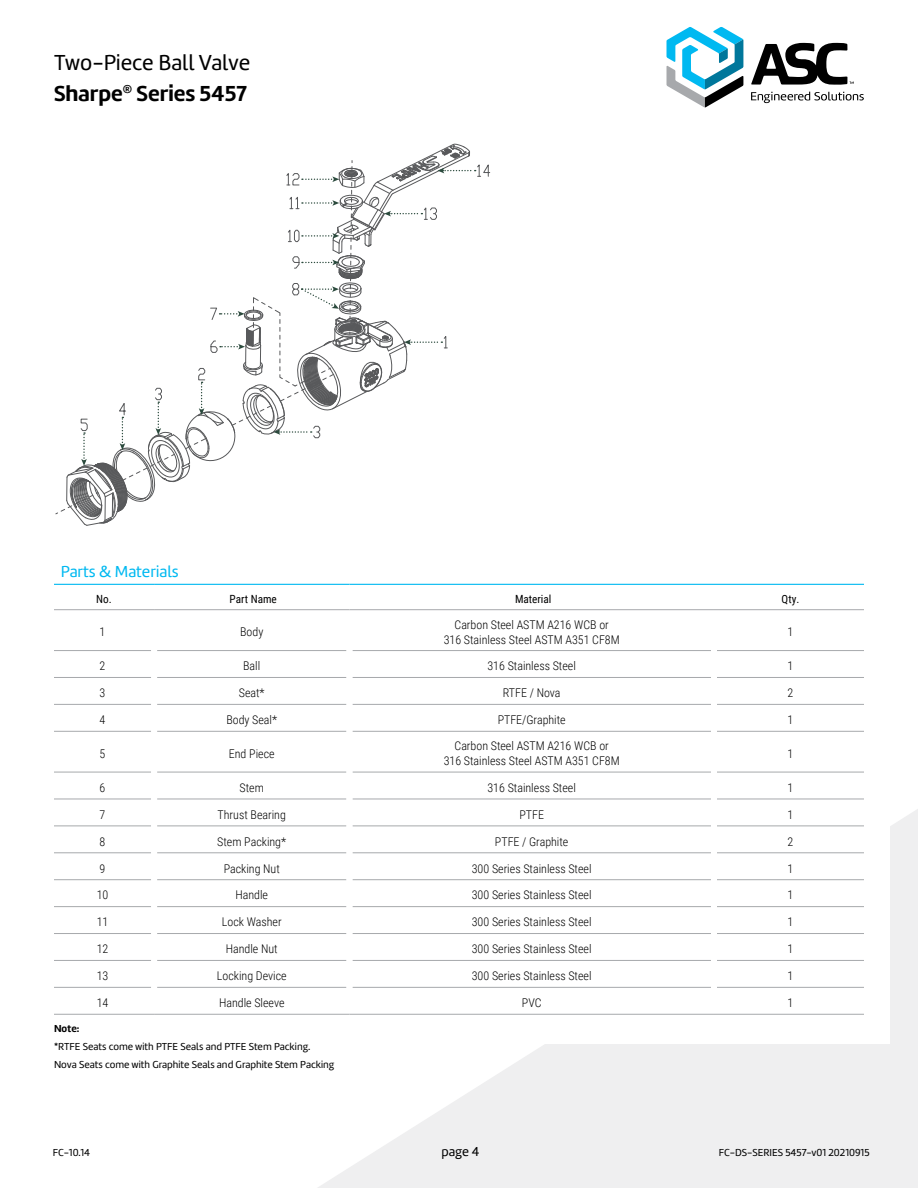
<style>
.page{position:relative;width:918px;height:1188px;background:#fff}
.page>*{position:absolute;margin:0;border:0;box-sizing:border-box;transform-origin:0 0}
.t1{font:22.5px/30.8px "Marine";color:#000}
.t2{font:16.5px "Marine";color:#00b9f1}
.t3{font:13.5px "Marine";color:#000}
.t4{font:300 12px/15px "Roboto Condensed";color:#000;text-align:center}
.t5{font:11.25px "Roboto Condensed";color:#000}
.t6{font:10.5px/18px "Marine";color:#000}
.t7{font:700 10.5px "Marine";color:#000}
.s1{font-weight:700}
</style>
<div class="page">
<svg style="left:295px;top:809px;width:623px;height:379px;fill:#efeff0"></svg>
<svg style="left:751px;top:43px;width:113px;height:60px"></svg>
<svg style="left:667px;top:27px;width:76px;height:80px"></svg>
<div style="left:473px;top:765px;width:417px;height:279px;background:#fff"></div>
<hr style="left:54px;top:677px;width:97px;height:1px;background:#a7a9ac">
<hr style="left:157px;top:677px;width:189px;height:1px;background:#a7a9ac">
<hr style="left:352px;top:677px;width:359px;height:1px;background:#a7a9ac">
<hr style="left:717px;top:677px;width:147px;height:1px;background:#a7a9ac">
<hr style="left:54px;top:704px;width:97px;height:1px;background:#a7a9ac">
<hr style="left:157px;top:704px;width:189px;height:1px;background:#a7a9ac">
<hr style="left:352px;top:704px;width:359px;height:1px;background:#a7a9ac">
<hr style="left:717px;top:704px;width:147px;height:1px;background:#a7a9ac">
<hr style="left:54px;top:731px;width:97px;height:1px;background:#a7a9ac">
<hr style="left:157px;top:731px;width:189px;height:1px;background:#a7a9ac">
<hr style="left:352px;top:731px;width:359px;height:1px;background:#a7a9ac">
<hr style="left:717px;top:731px;width:147px;height:1px;background:#a7a9ac">
<hr style="left:54px;top:772px;width:97px;height:1px;background:#a7a9ac">
<hr style="left:157px;top:772px;width:189px;height:1px;background:#a7a9ac">
<hr style="left:352px;top:772px;width:359px;height:1px;background:#a7a9ac">
<hr style="left:717px;top:772px;width:147px;height:1px;background:#a7a9ac">
<hr style="left:54px;top:799px;width:97px;height:1px;background:#a7a9ac">
<hr style="left:157px;top:799px;width:189px;height:1px;background:#a7a9ac">
<hr style="left:352px;top:799px;width:359px;height:1px;background:#a7a9ac">
<hr style="left:717px;top:799px;width:147px;height:1px;background:#a7a9ac">
<hr style="left:54px;top:826px;width:97px;height:1px;background:#a7a9ac">
<hr style="left:157px;top:826px;width:189px;height:1px;background:#a7a9ac">
<hr style="left:352px;top:826px;width:359px;height:1px;background:#a7a9ac">
<hr style="left:717px;top:826px;width:147px;height:1px;background:#a7a9ac">
<hr style="left:54px;top:853px;width:97px;height:1px;background:#a7a9ac">
<hr style="left:157px;top:853px;width:189px;height:1px;background:#a7a9ac">
<hr style="left:352px;top:853px;width:359px;height:1px;background:#a7a9ac">
<hr style="left:717px;top:853px;width:147px;height:1px;background:#a7a9ac">
<hr style="left:54px;top:879px;width:97px;height:1px;background:#a7a9ac">
<hr style="left:157px;top:879px;width:189px;height:1px;background:#a7a9ac">
<hr style="left:352px;top:879px;width:359px;height:1px;background:#a7a9ac">
<hr style="left:717px;top:879px;width:147px;height:1px;background:#a7a9ac">
<hr style="left:54px;top:584px;width:100px;height:1px;background:#00b9f1">
<hr style="left:154px;top:584px;width:195px;height:1px;background:#00b9f1">
<hr style="left:349px;top:584px;width:365px;height:1px;background:#00b9f1">
<hr style="left:714px;top:584px;width:150px;height:1px;background:#00b9f1">
<hr style="left:54px;top:906px;width:97px;height:1px;background:#a7a9ac">
<hr style="left:157px;top:906px;width:189px;height:1px;background:#a7a9ac">
<hr style="left:352px;top:906px;width:359px;height:1px;background:#a7a9ac">
<hr style="left:717px;top:906px;width:147px;height:1px;background:#a7a9ac">
<hr style="left:54px;top:933px;width:97px;height:1px;background:#a7a9ac">
<hr style="left:157px;top:933px;width:189px;height:1px;background:#a7a9ac">
<hr style="left:352px;top:933px;width:359px;height:1px;background:#a7a9ac">
<hr style="left:717px;top:933px;width:147px;height:1px;background:#a7a9ac">
<hr style="left:54px;top:960px;width:97px;height:1px;background:#a7a9ac">
<hr style="left:157px;top:960px;width:189px;height:1px;background:#a7a9ac">
<hr style="left:352px;top:960px;width:359px;height:1px;background:#a7a9ac">
<hr style="left:717px;top:960px;width:147px;height:1px;background:#a7a9ac">
<hr style="left:54px;top:987px;width:97px;height:1px;background:#a7a9ac">
<hr style="left:157px;top:987px;width:189px;height:1px;background:#a7a9ac">
<hr style="left:352px;top:987px;width:359px;height:1px;background:#a7a9ac">
<hr style="left:717px;top:987px;width:147px;height:1px;background:#a7a9ac">
<hr style="left:54px;top:650px;width:97px;height:1px;background:#a7a9ac">
<hr style="left:157px;top:650px;width:189px;height:1px;background:#a7a9ac">
<hr style="left:352px;top:650px;width:359px;height:1px;background:#a7a9ac">
<hr style="left:717px;top:650px;width:147px;height:1px;background:#a7a9ac">
<hr style="left:54px;top:609px;width:100px;height:1px;background:#a7a9ac">
<hr style="left:154px;top:609px;width:195px;height:1px;background:#a7a9ac">
<hr style="left:349px;top:609px;width:365px;height:1px;background:#a7a9ac">
<hr style="left:714px;top:609px;width:150px;height:1px;background:#a7a9ac">
<div style="left:346px;top:799px;width:6px;height:27px;background:#fff"></div>
<div style="left:346px;top:826px;width:6px;height:27px;background:#fff"></div>
<div style="left:346px;top:853px;width:6px;height:27px;background:#fff"></div>
<div style="left:346px;top:880px;width:6px;height:27px;background:#fff"></div>
<div style="left:346px;top:907px;width:6px;height:27px;background:#fff"></div>
<div style="left:346px;top:934px;width:6px;height:26px;background:#fff"></div>
<div style="left:346px;top:960px;width:6px;height:27px;background:#fff"></div>
<div style="left:346px;top:987px;width:6px;height:27px;background:#fff"></div>
<hr style="left:54px;top:1014px;width:100px;height:1px;background:#a7a9ac">
<hr style="left:154px;top:1014px;width:195px;height:1px;background:#a7a9ac">
<hr style="left:349px;top:1014px;width:365px;height:1px;background:#a7a9ac">
<hr style="left:714px;top:1014px;width:150px;height:1px;background:#a7a9ac">
<svg style="left:55px;top:144px;width:435px;height:382px"></svg>
<h1 class="t1" style="left:54px;top:47px;width:198px">Two-Piece Ball Valve<br><span class="s1">Sharpe</span><sup>®</sup> <span class="s1">Series 5457</span></h1>
<h2 class="t2" style="left:61px;top:561px;width:120px">Parts &amp; Materials</h2>
<p class="t5" style="left:96px;top:591px;width:17px">No.</p>
<p class="t5" style="left:230px;top:591px;width:49px">Part Name</p>
<p class="t5" style="left:515px;top:591px;width:38px">Material</p>
<p class="t5" style="left:782px;top:591px;width:19px">Qty.</p>
<p class="t4" style="left:100px;top:624px;width:7px">1</p>
<p class="t4" style="left:240px;top:624px;width:25px">Body</p>
<p class="t4" style="left:444px;top:617px;width:178px">Carbon Steel ASTM A216 WCB or<br>316 Stainless Steel ASTM A351 CF8M</p>
<p class="t4" style="left:788px;top:624px;width:7px">1</p>
<p class="t4" style="left:100px;top:658px;width:7px">2</p>
<p class="t4" style="left:243px;top:658px;width:19px">Ball</p>
<p class="t4" style="left:487px;top:658px;width:90px">316 Stainless Steel</p>
<p class="t4" style="left:788px;top:658px;width:7px">1</p>
<p class="t4" style="left:100px;top:685px;width:7px">3</p>
<p class="t4" style="left:239px;top:685px;width:27px">Seat*</p>
<p class="t4" style="left:503px;top:685px;width:59px">RTFE / Nova</p>
<p class="t4" style="left:788px;top:685px;width:7px">2</p>
<p class="t4" style="left:100px;top:712px;width:7px">4</p>
<p class="t4" style="left:226px;top:712px;width:52px">Body Seal*</p>
<p class="t4" style="left:498px;top:712px;width:70px">PTFE/Graphite</p>
<p class="t4" style="left:788px;top:712px;width:7px">1</p>
<p class="t4" style="left:100px;top:746px;width:7px">5</p>
<p class="t4" style="left:229px;top:746px;width:47px">End Piece</p>
<p class="t4" style="left:444px;top:738px;width:178px">Carbon Steel ASTM A216 WCB or<br>316 Stainless Steel ASTM A351 CF8M</p>
<p class="t4" style="left:788px;top:746px;width:7px">1</p>
<p class="t4" style="left:100px;top:780px;width:7px">6</p>
<p class="t4" style="left:240px;top:780px;width:26px">Stem</p>
<p class="t4" style="left:487px;top:780px;width:90px">316 Stainless Steel</p>
<p class="t4" style="left:788px;top:780px;width:7px">1</p>
<p class="t4" style="left:100px;top:807px;width:7px">7</p>
<p class="t4" style="left:218px;top:807px;width:70px">Thrust Bearing</p>
<p class="t4" style="left:519px;top:807px;width:26px">PTFE</p>
<p class="t4" style="left:788px;top:807px;width:7px">1</p>
<p class="t4" style="left:100px;top:833px;width:7px">8</p>
<p class="t4" style="left:217px;top:833px;width:70px">Stem Packing*</p>
<p class="t4" style="left:495px;top:833px;width:75px">PTFE / Graphite</p>
<p class="t4" style="left:788px;top:833px;width:7px">2</p>
<p class="t4" style="left:100px;top:860px;width:7px">9</p>
<p class="t4" style="left:224px;top:860px;width:58px">Packing Nut</p>
<p class="t4" style="left:472px;top:860px;width:121px">300 Series Stainless Steel</p>
<p class="t4" style="left:788px;top:860px;width:7px">1</p>
<p class="t4" style="left:97px;top:887px;width:13px">10</p>
<p class="t4" style="left:235px;top:887px;width:34px">Handle</p>
<p class="t4" style="left:472px;top:887px;width:121px">300 Series Stainless Steel</p>
<p class="t4" style="left:788px;top:887px;width:7px">1</p>
<p class="t4" style="left:97px;top:914px;width:13px">11</p>
<p class="t4" style="left:222px;top:914px;width:61px">Lock Washer</p>
<p class="t4" style="left:472px;top:914px;width:121px">300 Series Stainless Steel</p>
<p class="t4" style="left:788px;top:914px;width:7px">1</p>
<p class="t4" style="left:97px;top:941px;width:13px">12</p>
<p class="t4" style="left:226px;top:941px;width:54px">Handle Nut</p>
<p class="t4" style="left:472px;top:941px;width:121px">300 Series Stainless Steel</p>
<p class="t4" style="left:788px;top:941px;width:7px">1</p>
<p class="t4" style="left:97px;top:968px;width:13px">13</p>
<p class="t4" style="left:217px;top:968px;width:71px">Locking Device</p>
<p class="t4" style="left:472px;top:968px;width:121px">300 Series Stainless Steel</p>
<p class="t4" style="left:788px;top:968px;width:7px">1</p>
<p class="t4" style="left:97px;top:995px;width:13px">14</p>
<p class="t4" style="left:219px;top:995px;width:67px">Handle Sleeve</p>
<p class="t4" style="left:522px;top:995px;width:21px">PVC</p>
<p class="t4" style="left:788px;top:995px;width:7px">1</p>
<p class="t7" style="left:54px;top:1022px;width:27px">Note:</p>
<p class="t6" style="left:54px;top:1037px;width:282px">*RTFE Seats come with PTFE Seals and PTFE Stem Packing.<br>Nova Seats come with Graphite Seals and Graphite Stem Packing</p>
<p class="t6" style="left:53px;top:1143px;width:39px">FC-10.14</p>
<p class="t3" style="left:441px;top:1143px;width:40px">page 4</p>
<p class="t6" style="left:719px;top:1143px;width:152px">FC-DS-SERIES 5457-v01 20210915</p>
</div>
